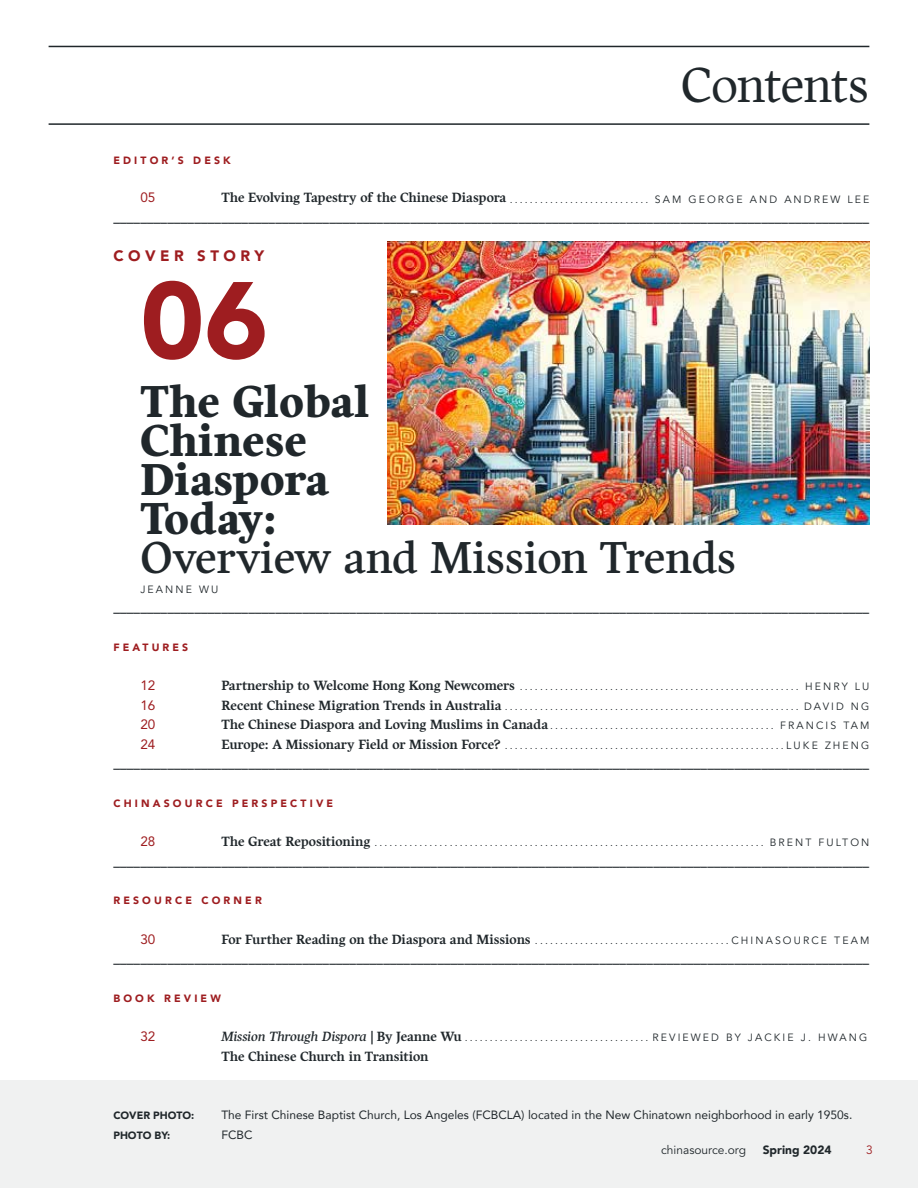
<style>
.page{position:relative;width:918px;height:1188px;background:#fff}
.page>*{position:absolute;margin:0;border:0;box-sizing:border-box;transform-origin:0 0}
.t1{font:900 108px "Avenir LT Std";color:#9e1d20}
.t2{font:300 49.5px "Harfang";letter-spacing:-.02em;color:#20272b}
.t3{font:900 45px/39px "Harfang";color:#20272b}
.t4{font:45px "Harfang";letter-spacing:-.005em;color:#20272b}
.t5{font:900 15px "Avenir LT Std";letter-spacing:.3em;color:#9e1d20}
.t6{font:700 13.5px "Harfang";letter-spacing:-.005em;color:#20272b}
.t7{font:13.5px "Avenir LT Std";color:#9e1d20}
.t8{font:12px "Avenir";color:#20272b}
.t9{font:12px "Avenir LT Pro";color:#20272b}
.t10{font:900 12px "Avenir";color:#20272b}
.t11{font:12px "Avenir LT Pro";color:#9e1d20}
.t12{font:10.5px "Avenir LT Std";letter-spacing:.2em;color:#20272b}
.t13{font:900 10.5px "Avenir LT Pro";letter-spacing:.3em;color:#9e1d20}
.t14{font:900 10.5px "Avenir LT Std";color:#20272b}
.s1{font-family:"Harfang";font-weight:700;font-size:13.5px}
.s2{font-family:"Harfang";font-style:italic;font-size:13.5px}
</style>
<div class="page">
<div style="left:0;top:1080px;width:918px;height:108px;background:#f0f1f1"></div>
<img style="left:387px;top:242px;width:482px;height:282px">
<hr style="left:49px;top:46px;width:820px;height:1px;background:#20272b">
<hr style="left:49px;top:123px;width:820px;height:2px;background:#20272b">
<h2 class="t2" style="left:681px;top:55px;width:190px">Contents</h2>
<p class="t13" style="left:113px;top:153px;width:119px">EDITOR’S DESK</p>
<p class="t7" style="left:140px;top:190px;width:17px">05</p>
<p class="t12" style="left:221px;top:193px;width:650px"><span class="s1">The Evolving Tapestry of the Chinese Diaspora</span> ............................ SAM GEORGE AND ANDREW LEE</p>
<p class="t6" style="left:113px;top:209px;width:757px">________________________________________________________________________________________________________________</p>
<h3 class="t5" style="left:113px;top:247px;width:152px">COVER STORY</h3>
<h1 class="t1" style="left:140px;top:256px;width:129px">06</h1>
<h3 class="t3" style="left:140px;top:383px;width:231px">The Global<br>Chinese<br>Diaspora<br>Today:</h3>
<h3 class="t4" style="left:140px;top:531px;width:598px">Overview and Mission Trends</h3>
<p class="t12" style="left:140px;top:583px;width:79px">JEANNE WU</p>
<p class="t6" style="left:113px;top:599px;width:757px">________________________________________________________________________________________________________________</p>
<p class="t13" style="left:113px;top:641px;width:76px">FEATURES</p>
<p class="t7" style="left:140px;top:677px;width:17px">12</p>
<p class="t12" style="left:221px;top:680px;width:650px"><span class="s1">Partnership to Welcome Hong Kong Newcomers</span> ........................................................ HENRY LU</p>
<p class="t7" style="left:140px;top:697px;width:17px">16</p>
<p class="t12" style="left:221px;top:700px;width:650px"><span class="s1">Recent Chinese Migration Trends in Australia</span>........................................................... DAVID NG</p>
<p class="t7" style="left:140px;top:716px;width:17px">20</p>
<p class="t12" style="left:221px;top:719px;width:649px"><span class="s1">The Chinese Diaspora and Loving Muslims in Canada</span>............................................. FRANCIS TAM</p>
<p class="t7" style="left:140px;top:736px;width:17px">24</p>
<p class="t12" style="left:221px;top:739px;width:649px"><span class="s1">Europe: A Missionary Field or Mission Force?</span> ........................................................LUKE ZHENG</p>
<p class="t6" style="left:113px;top:755px;width:757px">________________________________________________________________________________________________________________</p>
<p class="t13" style="left:113px;top:797px;width:221px">CHINASOURCE PERSPECTIVE</p>
<p class="t7" style="left:140px;top:833px;width:17px">28</p>
<p class="t12" style="left:221px;top:836px;width:649px"><span class="s1">The Great Repositioning</span> .............................................................................. BRENT FULTON</p>
<p class="t6" style="left:113px;top:853px;width:757px">________________________________________________________________________________________________________________</p>
<p class="t13" style="left:113px;top:894px;width:150px">RESOURCE CORNER</p>
<p class="t7" style="left:140px;top:931px;width:17px">30</p>
<p class="t12" style="left:221px;top:934px;width:650px"><span class="s1">For Further Reading on the Diaspora and Missions</span> .......................................CHINASOURCE TEAM</p>
<p class="t6" style="left:113px;top:950px;width:757px">________________________________________________________________________________________________________________</p>
<p class="t13" style="left:113px;top:992px;width:109px">BOOK REVIEW</p>
<p class="t7" style="left:140px;top:1028px;width:17px">32</p>
<p class="t12" style="left:221px;top:1031px;width:647px"><span class="s2">Mission Through Dispora |</span> <span class="s1">By Jeanne Wu</span>..................................... REVIEWED BY JACKIE J. HWANG</p>
<p class="t6" style="left:221px;top:1048px;width:209px">The Chinese Church in Transition</p>
<p class="t14" style="left:113px;top:1109px;width:83px">COVER PHOTO:</p>
<p class="t8" style="left:221px;top:1105px;width:633px">The First Chinese Baptist Church, Los Angeles (FCBCLA) located in the New Chinatown neighborhood in early 1950s.</p>
<p class="t14" style="left:113px;top:1128px;width:58px">PHOTO BY:</p>
<p class="t8" style="left:221px;top:1125px;width:33px">FCBC</p>
<p class="t9" style="left:661px;top:1142px;width:86px">chinasource.org</p>
<p class="t10" style="left:763px;top:1139px;width:70px">Spring 2024</p>
<p class="t11" style="left:866px;top:1142px;width:8px">3</p>
</div>
